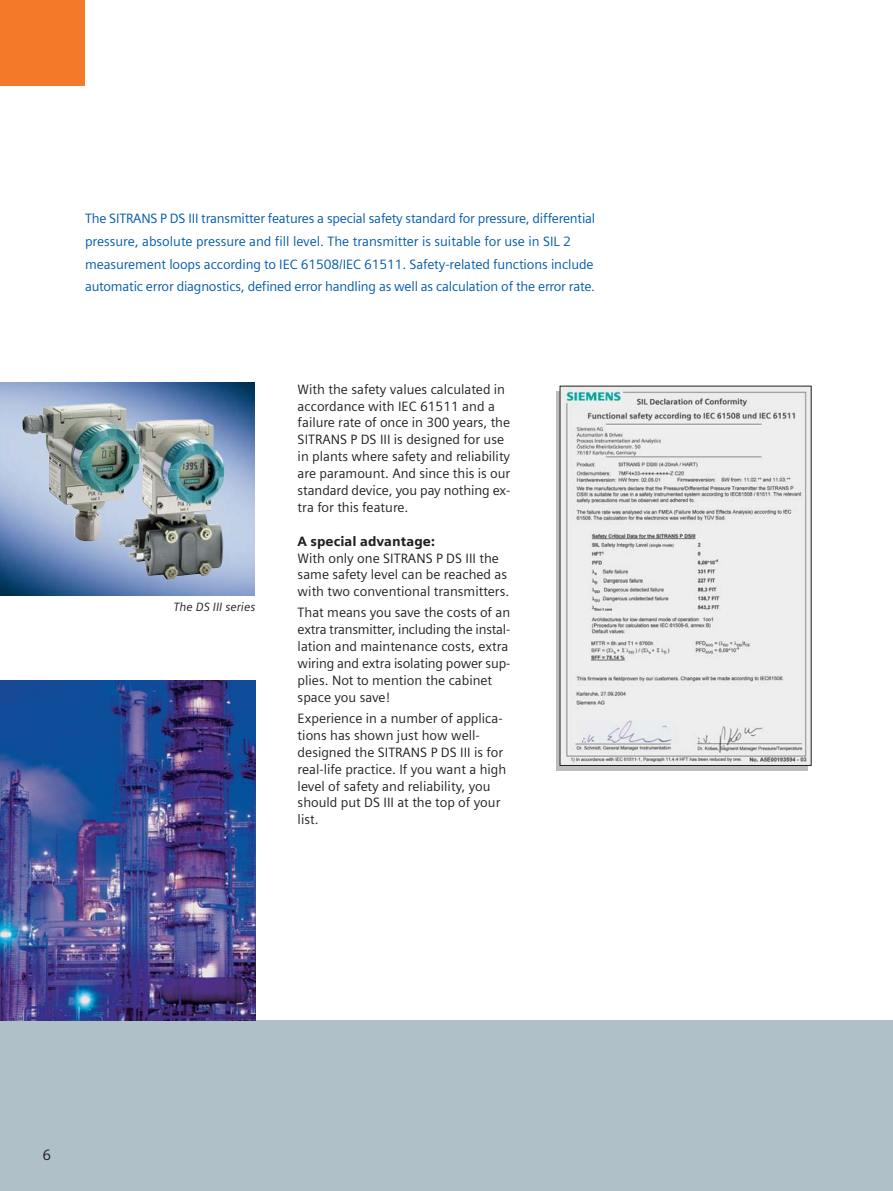
<style>
.page{position:relative;width:893px;height:1191px;background:#fff}
.page>*{position:absolute;margin:0;border:0;box-sizing:border-box;transform-origin:0 0}
.t1{font:15px "Siemens Sans";color:#231f20}
.t2{font:13.5px/16.8px "Siemens Sans";color:#231f20}
.t3{font:13.5px/22.5px "Siemens Sans";letter-spacing:-.015em;color:#005aaa}
.t4{font:900 13.5px "Siemens Sans";color:#231f20}
.t5{font:italic 12px "Siemens Sans";color:#231f20}
</style>
<div class="page">
<div style="left:0;top:1020px;width:893px;height:170px;background:#b0c0c9"></div>
<div style="left:0;top:0;width:85px;height:85px;background:#f47928"></div>
<img style="left:0;top:383px;width:255px;height:212px">
<img style="left:0;top:680px;width:255px;height:340px">
<img style="left:118px;top:419px;width:106px;height:160px">
<img style="left:22px;top:403px;width:118px;height:139px">
<svg style="left:556px;top:391px;width:251px;height:379px;background:#b0b0b1"></svg>
<img style="left:562px;top:388px;width:247px;height:375px">
<p class="t3" style="left:85px;top:208px;width:512px">The SITRANS P DS III transmitter features a special safety standard for pressure, differential pressure, absolute pressure and fill level. The transmitter is suitable for use in SIL 2 measurement loops according to IEC 61508/IEC 61511. Safety-related functions include automatic error diagnostics, defined error handling as well as calculation of the error rate.</p>
<p class="t5" style="left:173px;top:601px;width:83px">The DS III series</p>
<p class="t2" style="left:298px;top:381px;width:214px">With the safety values calculated in accordance with IEC 61511 and a failure rate of once in 300 years, the SITRANS P DS III is designed for use in plants where safety and reliability are paramount. And since this is our standard device, you pay nothing ex&shy;tra for this feature.</p>
<p class="t4" style="left:298px;top:535px;width:139px">A special advantage:</p>
<p class="t2" style="left:298px;top:550px;width:213px">With only one SITRANS P DS III the same safety level can be reached as with two conventional transmitters.</p>
<p class="t2" style="left:298px;top:605px;width:214px">That means you save the costs of an extra transmitter, including the instal&shy;lation and maintenance costs, extra wiring and extra isolating power sup&shy;plies. Not to mention the cabinet space you save!</p>
<p class="t2" style="left:298px;top:710px;width:210px">Experience in a number of applica&shy;tions has shown just how well&shy;designed the SITRANS P DS III is for real-life practice. If you want a high level of safety and reliability, you should put DS III at the top of your list.</p>
<p class="t1" style="left:43px;top:1148px;width:10px">6</p>
</div>
